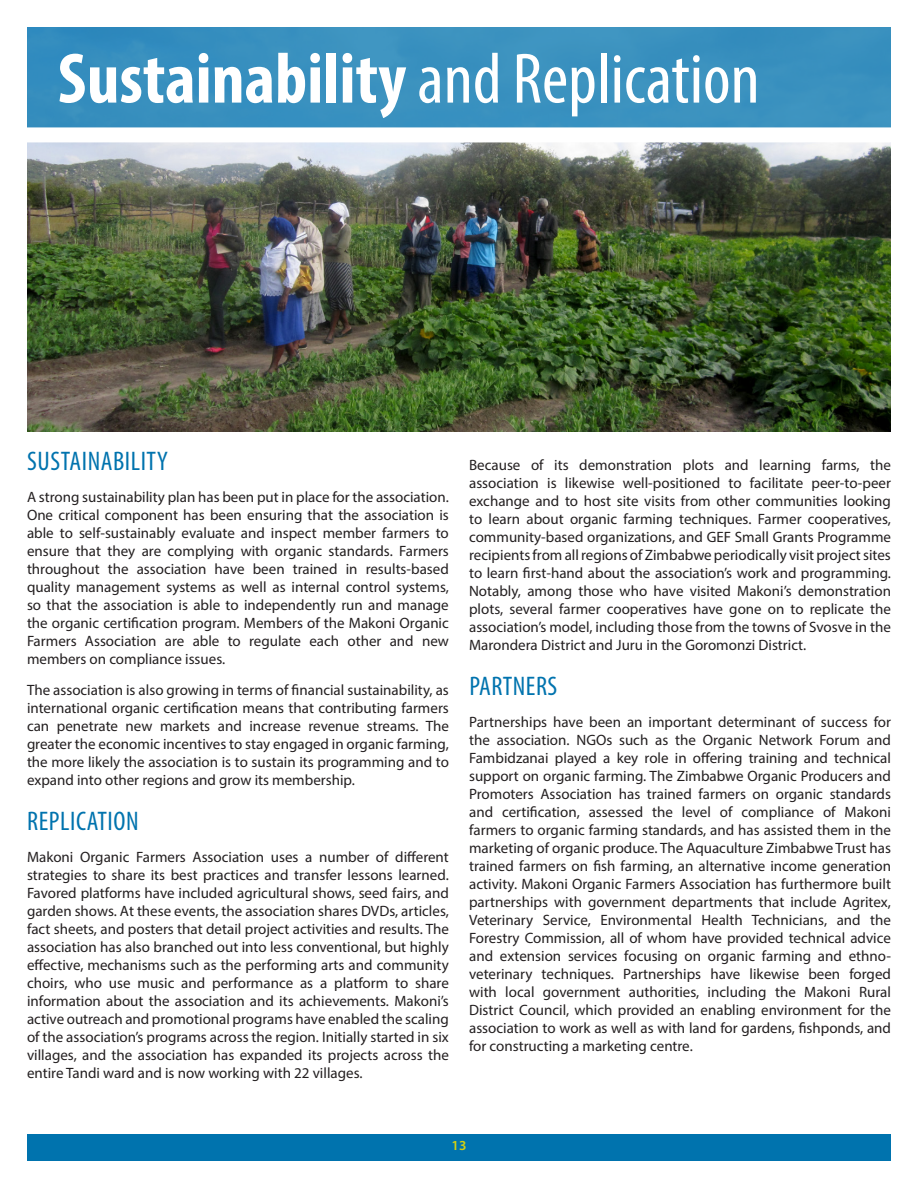
<style>
.page{position:relative;width:918px;height:1188px;background:#fff}
.page>*{position:absolute;margin:0;border:0;box-sizing:border-box;transform-origin:0 0}
.t1{font:700 condensed 72px "Myriad Pro";color:#fff}
.Heading{font:condensed 27px "Myriad Pro";letter-spacing:.02em;color:#0073ae}
.Body_Text{font:15px/18px "Myriad Pro";color:#231f20;text-align:justify}
.t2{font:600 13.8px "Myriad Pro";color:#d4d110}
.s1{font-weight:400}
</style>
<div class="page">
<div style="left:27px;top:1134px;width:864px;height:27px;background:#0073ae"></div>
<img style="left:27px;top:142px;width:864px;height:290px">
<div style="left:27px;top:27px;width:864px;height:104px;background:#3990bf"></div>
<div style="left:27px;top:127px;width:873px;height:15px;background:#fff"></div>
<p class="t1" style="left:58px;top:34px;width:703px">Sustainability <span class="s1">and Replication</span></p>
<p class="Heading" style="left:27px;top:445px;width:142px">SUSTAINABILITY</p>
<p class="Body_Text" style="left:27px;top:488px;width:423px">A strong sustainability plan has been put in place for the association.<br>One critical component has been ensuring that the association is able to self-sustainably evaluate and inspect member farmers to ensure that they are complying with organic standards. Farmers throughout the association have been trained in results-based quality management systems as well as internal control systems, so that the association is able to independently run and manage the organic certification program. Members of the Makoni Organic Farmers Association are able to regulate each other and new members on compliance issues.</p>
<p class="Body_Text" style="left:27px;top:681px;width:423px">The association is also growing in terms of financial sustainability, as international organic certification means that contributing farmers can penetrate new markets and increase revenue streams. The greater the economic incentives to stay engaged in organic farming, the more likely the association is to sustain its programming and to expand into other regions and grow its membership.</p>
<p class="Heading" style="left:27px;top:805px;width:113px">REPLICATION</p>
<p class="Body_Text" style="left:27px;top:848px;width:423px">Makoni Organic Farmers Association uses a number of different strategies to share its best practices and transfer lessons learned.<br>Favored platforms have included agricultural shows, seed fairs, and garden shows. At these events, the association shares DVDs, articles, fact sheets, and posters that detail project activities and results. The association has also branched out into less conventional, but highly effective, mechanisms such as the performing arts and community choirs, who use music and performance as a platform to share information about the association and its achievements. Makoni’s active outreach and promotional programs have enabled the scaling of the association’s programs across the region. Initially started in six villages, and the association has expanded its projects across the entire Tandi ward and is now working with 22 villages.</p>
<p class="Body_Text" style="left:469px;top:456px;width:423px">Because of its demonstration plots and learning farms, the association is likewise well-positioned to facilitate peer-to-peer exchange and to host site visits from other communities looking to learn about organic farming techniques. Farmer cooperatives, community-based organizations, and GEF Small Grants Programme recipients from all regions of Zimbabwe periodically visit project sites to learn first-hand about the association’s work and programming.<br>Notably, among those who have visited Makoni’s demonstration plots, several farmer cooperatives have gone on to replicate the association’s model, including those from the towns of Svosve in the Marondera District and Juru in the Goromonzi District.</p>
<p class="Heading" style="left:469px;top:670px;width:89px">PARTNERS</p>
<p class="Body_Text" style="left:469px;top:713px;width:423px">Partnerships have been an important determinant of success for the association. NGOs such as the Organic Network Forum and Fambidzanai played a key role in offering training and technical support on organic farming. The Zimbabwe Organic Producers and Promoters Association has trained farmers on organic standards and certification, assessed the level of compliance of Makoni farmers to organic farming standards, and has assisted them in the marketing of organic produce. The Aquaculture Zimbabwe Trust has trained farmers on fish farming, an alternative income generation activity. Makoni Organic Farmers Association has furthermore built partnerships with government departments that include Agritex, Veterinary Service, Environmental Health Technicians, and the Forestry Commission, all of whom have provided technical advice and extension services focusing on organic farming and ethno&shy;veterinary techniques. Partnerships have likewise been forged with local government authorities, including the Makoni Rural District Council, which provided an enabling environment for the association to work as well as with land for gardens, fishponds, and for constructing a marketing centre.</p>
<p class="t2" style="left:452px;top:1136px;width:16px">13</p>
</div>
